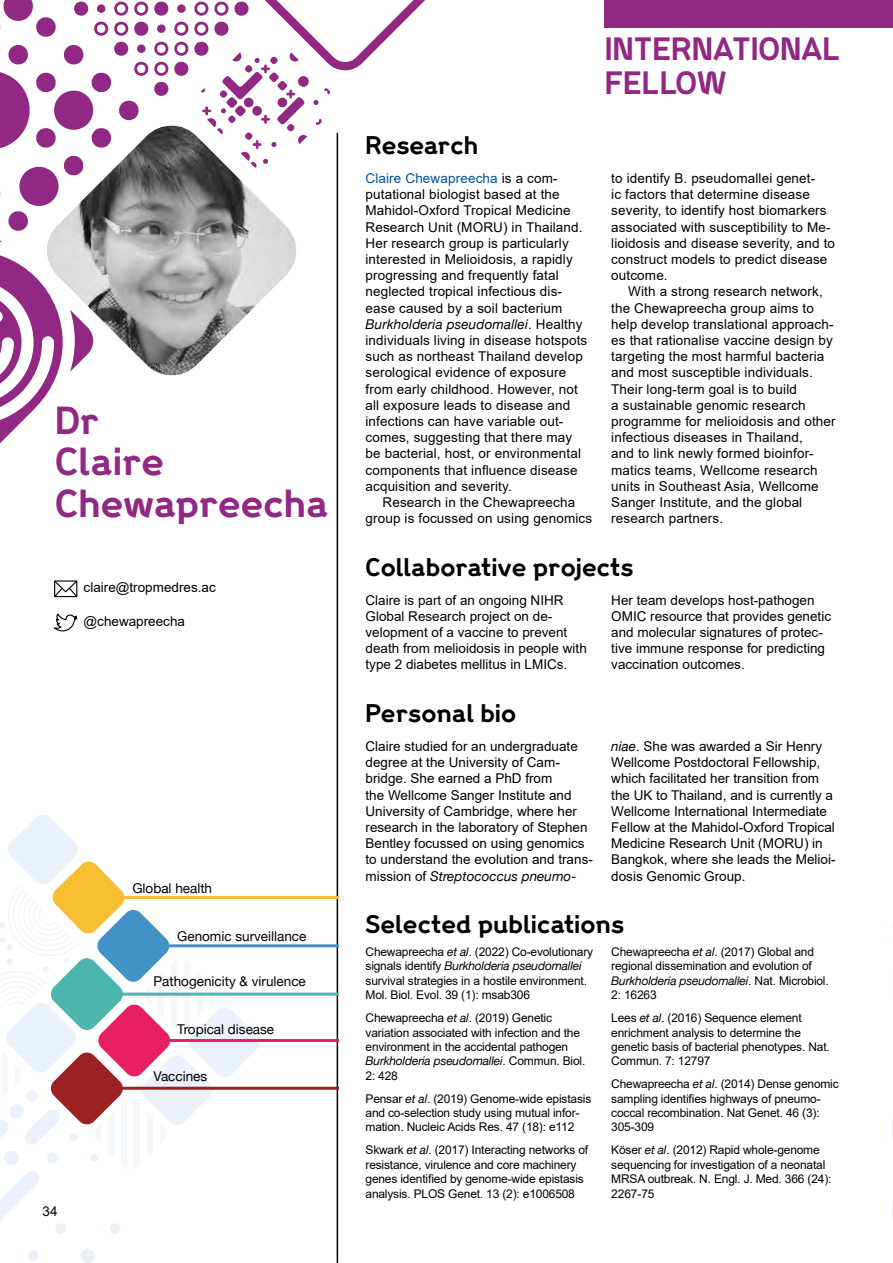
<style>
.page{position:relative;width:893px;height:1263px;background:#fff}
.page>*{position:absolute;margin:0;border:0;box-sizing:border-box;transform-origin:0 0}
.t1{font:700 34.5px/41.4px "Wellcome";color:#912884}
.t2{font:700 28.5px/34.2px "Wellcome";color:#912884}
.t3{font:700 22.5px "Wellcome";color:#000}
.t4{font:13.5px/16.2px "Arial";letter-spacing:.01em;color:#000}
.t5{font:13.5px "Helvetica Neue";color:#000}
.t6{font:italic 13.5px "Helvetica Neue";letter-spacing:.01em;color:#000}
.t7{font:12px/14.4px "Arial";letter-spacing:-.015em;color:#000}
.t8{font:italic 12px "Helvetica Neue";letter-spacing:-.015em;color:#000}
.s1{color:#00539a}
.s2{font-family:"Arial";font-style:normal}
.s3{font-family:"Helvetica Neue";font-style:italic}
</style>
<div class="page">
<div style="left:605px;top:0;width:288px;height:27px;background:#912884"></div>
<hr style="left:337px;top:133px;width:1px;height:1130px;background:#000">
<svg style="left:54px;top:580px;width:23px;height:17px"></svg>
<svg style="left:54px;top:614px;width:23px;height:17px"></svg>
<svg style="left:28px;top:1250px;width:11px;height:11px"></svg>
<svg style="left:81px;top:1249px;width:14px;height:14px"></svg>
<hr style="left:108px;top:896px;width:230px;height:3px;background:#f8be32">
<hr style="left:156px;top:944px;width:182px;height:3px;background:#4292c7">
<hr style="left:115px;top:993px;width:223px;height:3px;background:#4db6ac">
<hr style="left:115px;top:1039px;width:223px;height:3px;background:#e62062">
<hr style="left:115px;top:1087px;width:223px;height:3px;background:#9c2121">
<svg style="left:0;top:815px;width:260px;height:419px"></svg>
<svg style="left:0;top:0;width:425px;height:464px"></svg>
<svg style="left:892px;top:1120px;width:1px;height:101px"></svg>
<h1 class="t1" style="left:55px;top:399px;width:275px">Dr<br>Claire<br>Chewapreecha</h1>
<p class="t4" style="left:84px;top:579px;width:134px">claire@tropmedres.ac</p>
<p class="t4" style="left:84px;top:613px;width:103px">@chewapreecha</p>
<p class="t5" style="left:132px;top:878px;width:81px">Global health</p>
<p class="t5" style="left:177px;top:926px;width:131px">Genomic surveillance</p>
<p class="t5" style="left:154px;top:972px;width:154px">Pathogenicity &amp; virulence</p>
<p class="t5" style="left:177px;top:1019px;width:99px">Tropical disease</p>
<p class="t4" style="left:43px;top:1202px;width:17px">34</p>
<p class="t5" style="left:154px;top:1066px;width:55px">Vaccines</p>
<h2 class="t2" style="left:605px;top:31px;width:237px">INTERNATIONAL<br>FELLOW</h2>
<h3 class="t3" style="left:365px;top:130px;width:114px">Research</h3>
<p class="t4" style="left:365px;top:170px;width:219px"><span class="s1">Claire Chewapreecha</span> is a com&shy;putational biologist based at the Mahidol-Oxford Tropical Medicine Research Unit (MORU) in Thailand.<br>Her research group is particularly interested in Melioidosis, a rapidly progressing and frequently fatal neglected tropical infectious dis&shy;ease caused by a soil bacterium</p>
<p class="t6" style="left:365px;top:314px;width:218px">Burkholderia pseudomallei<span class="s2">. Healthy</span></p>
<p class="t4" style="left:365px;top:332px;width:223px">individuals living in disease hotspots such as northeast Thailand develop serological evidence of exposure from early childhood. However, not all exposure leads to disease and infections can have variable out&shy;comes, suggesting that there may be bacterial, host, or environmental components that influence disease acquisition and severity.</p>
<p class="t4" style="left:365px;top:494px;width:228px;text-align:center">Research in the Chewapreecha group is focussed on using genomics</p>
<p class="t4" style="left:611px;top:170px;width:225px">to identify B. pseudomallei genet-<br>ic factors that determine disease severity, to identify host biomarkers associated with susceptibility to Me&shy;lioidosis and disease severity, and to construct models to predict disease outcome.</p>
<p class="t4" style="left:611px;top:283px;width:226px;text-indent:17px">With a strong research network, the Chewapreecha group aims to help develop translational approach&shy;es that rationalise vaccine design by targeting the most harmful bacteria and most susceptible individuals.<br>Their long-term goal is to build<br>a sustainable genomic research programme for melioidosis and other infectious diseases in Thailand,<br>and to link newly formed bioinfor&shy;matics teams, Wellcome research units in Southeast Asia, Wellcome Sanger Institute, and the global research partners.</p>
<h3 class="t3" style="left:365px;top:552px;width:270px">Collaborative projects</h3>
<p class="t4" style="left:365px;top:592px;width:223px">Claire is part of an ongoing NIHR Global Research project on de&shy;velopment of a vaccine to prevent death from melioidosis in people with type 2 diabetes mellitus in LMICs.</p>
<p class="t4" style="left:611px;top:592px;width:221px">Her team develops host-pathogen OMIC resource that provides genetic and molecular signatures of protec&shy;tive immune response for predicting vaccination outcomes.</p>
<h3 class="t3" style="left:365px;top:698px;width:152px">Personal bio</h3>
<p class="t4" style="left:365px;top:738px;width:229px">Claire studied for an undergraduate degree at the University of Cam&shy;bridge. She earned a PhD from<br>the Wellcome Sanger Institute and University of Cambridge, where her research in the laboratory of Stephen Bentley focussed on using genomics to understand the evolution and trans-</p>
<p class="t6" style="left:365px;top:866px;width:213px"><span class="s2">mission of</span> Streptococcus pneumo-</p>
<p class="t4" style="left:611px;top:738px;width:226px"><span class="s3">niae</span>. She was awarded a Sir Henry Wellcome Postdoctoral Fellowship, which facilitated her transition from the UK to Thailand, and is currently a Wellcome International Intermediate Fellow at the Mahidol-Oxford Tropical Medicine Research Unit (MORU) in Bangkok, where she leads the Melioi&shy;dosis Genomic Group.</p>
<h3 class="t3" style="left:365px;top:909px;width:260px">Selected publications</h3>
<p class="t7" style="left:365px;top:944px;width:229px">Chewapreecha <span class="s3">et al</span>. (2022) Co-evolutionary</p>
<p class="t8" style="left:365px;top:957px;width:218px"><span class="s2">signals identify</span> Burkholderia pseudomallei</p>
<p class="t7" style="left:365px;top:973px;width:223px">survival strategies in a hostile environment.<br>Mol. Biol. Evol. 39 (1): msab306</p>
<p class="t7" style="left:365px;top:1010px;width:216px">Chewapreecha <span class="s3">et al</span>. (2019) Genetic variation associated with infection and the environment in the accidental pathogen</p>
<p class="t8" style="left:365px;top:1052px;width:221px">Burkholderia pseudomallei<span class="s2">. Commun. Biol.</span></p>
<p class="t7" style="left:365px;top:1064px;width:227px;line-height:23px">2: 428<br>Pensar <span class="s3">et al</span>. (2019) Genome-wide epistasis</p>
<p class="t7" style="left:365px;top:1105px;width:216px">and co-selection study using mutual infor&shy;mation. Nucleic Acids Res. 47 (18): e112</p>
<p class="t7" style="left:365px;top:1143px;width:224px">Skwark <span class="s3">et al</span>. (2017) Interacting networks of resistance, virulence and core machinery genes identified by genome-wide epistasis analysis. PLOS Genet. 13 (2): e1006508</p>
<p class="t7" style="left:611px;top:944px;width:204px">Chewapreecha <span class="s3">et al</span>. (2017) Global and regional dissemination and evolution of</p>
<p class="t8" style="left:611px;top:972px;width:219px">Burkholderia pseudomallei<span class="s2">. Nat. Microbiol.</span></p>
<p class="t7" style="left:611px;top:983px;width:192px;line-height:23px">2: 16263<br>Lees <span class="s3">et al</span>. (2016) Sequence element</p>
<p class="t7" style="left:611px;top:1025px;width:220px">enrichment analysis to determine the genetic basis of bacterial phenotypes. Nat.<br>Commun. 7: 12797</p>
<p class="t7" style="left:611px;top:1077px;width:229px">Chewapreecha <span class="s3">et al</span>. (2014) Dense genomic sampling identifies highways of pneumo&shy;coccal recombination. Nat Genet. 46 (3):<br>305-309</p>
<p class="t7" style="left:611px;top:1143px;width:222px">Köser <span class="s3">et al</span>. (2012) Rapid whole-genome sequencing for investigation of a neonatal<br>MRSA outbreak. N. Engl. J. Med. 366 (24):<br>2267-75</p>
</div>
